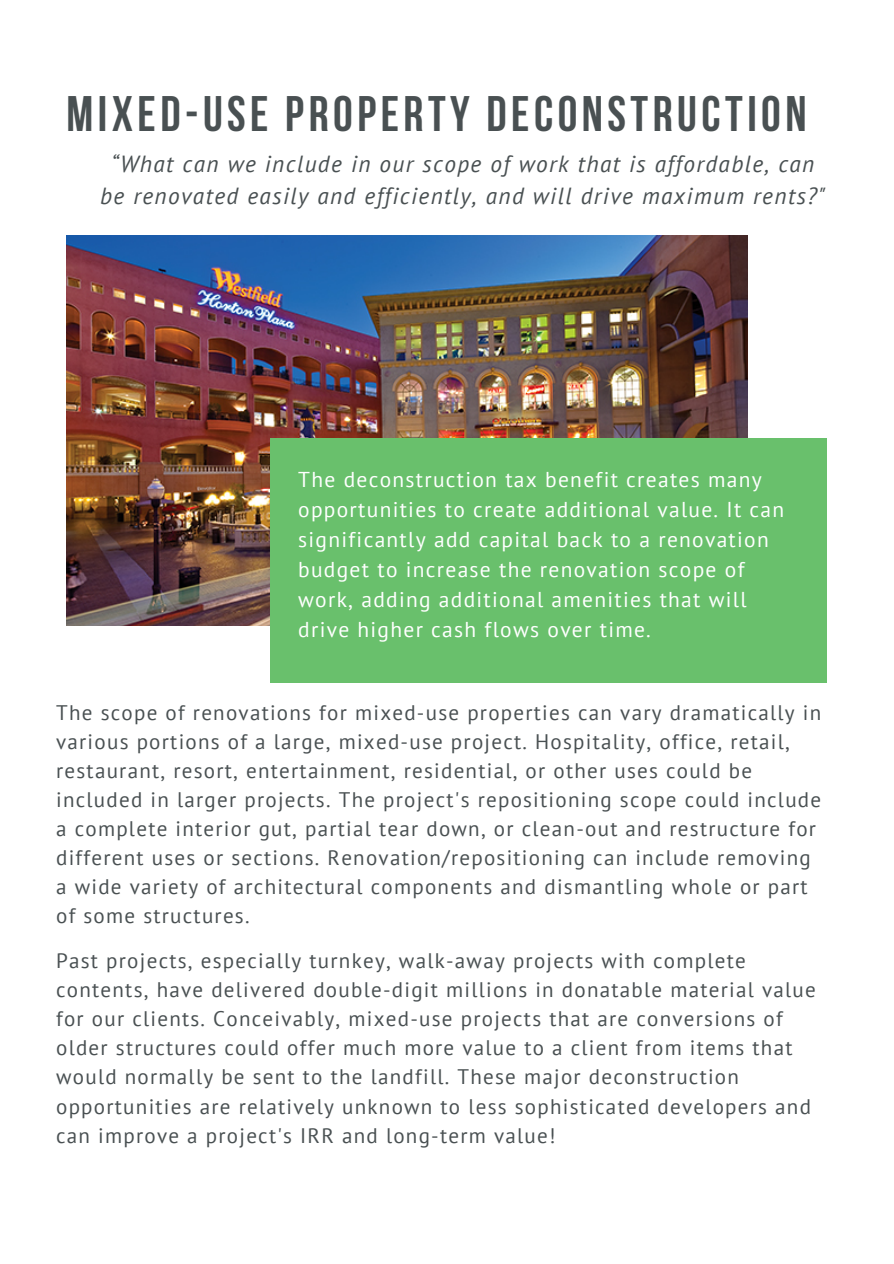
<style>
.page{position:relative;width:894px;height:1264px;background:#fff}
.page>*{position:absolute;margin:0;border:0;box-sizing:border-box;transform-origin:0 0}
.t1{font:700 49.65px "Bebas Neue";letter-spacing:.09em;color:#495052}
.t2{font:italic 23.25px/31.7px "PT Sans";letter-spacing:.06em;color:#495052;text-align:center}
.t3{font:21.45px/29.8px "PT Sans";letter-spacing:.06em;color:#fff}
.t4{font:21px/29px "PT Sans";letter-spacing:.06em;color:#495052}
</style>
<div class="page">
<img style="left:66px;top:235px;width:680px;height:390px">
<div style="left:271px;top:439px;width:555px;height:244px;background:#69c06c"></div>
<p class="t1" style="left:66px;top:94px;width:741px">MIXED-USE PROPERTY DECONSTRUCTION</p>
<p class="t2" style="left:100px;top:148px;width:726px">“What can we include in our scope of work that is affordable, can be renovated easily and efficiently, and will drive maximum rents?"</p>
<p class="t3" style="left:298px;top:464px;width:487px">The deconstruction tax benefit creates many opportunities to create additional value. It can significantly add capital back to a renovation budget to increase the renovation scope of work, adding additional amenities that will drive higher cash flows over time.</p>
<p class="t4" style="left:56px;top:697px;width:766px">The scope of renovations for mixed-use properties can vary dramatically in various portions of a large, mixed-use project. Hospitality, office, retail, restaurant, resort, entertainment, residential, or other uses could be included in larger projects. The project's repositioning scope could include a complete interior gut, partial tear down, or clean-out and restructure for different uses or sections. Renovation/repositioning can include removing a wide variety of architectural components and dismantling whole or part of some structures.</p>
<p class="t4" style="left:56px;top:946px;width:761px">Past projects, especially turnkey, walk-away projects with complete contents, have delivered double-digit millions in donatable material value for our clients. Conceivably, mixed-use projects that are conversions of older structures could offer much more value to a client from items that would normally be sent to the landfill. These major deconstruction opportunities are relatively unknown to less sophisticated developers and can improve a project's IRR and long-term value!</p>
</div>
